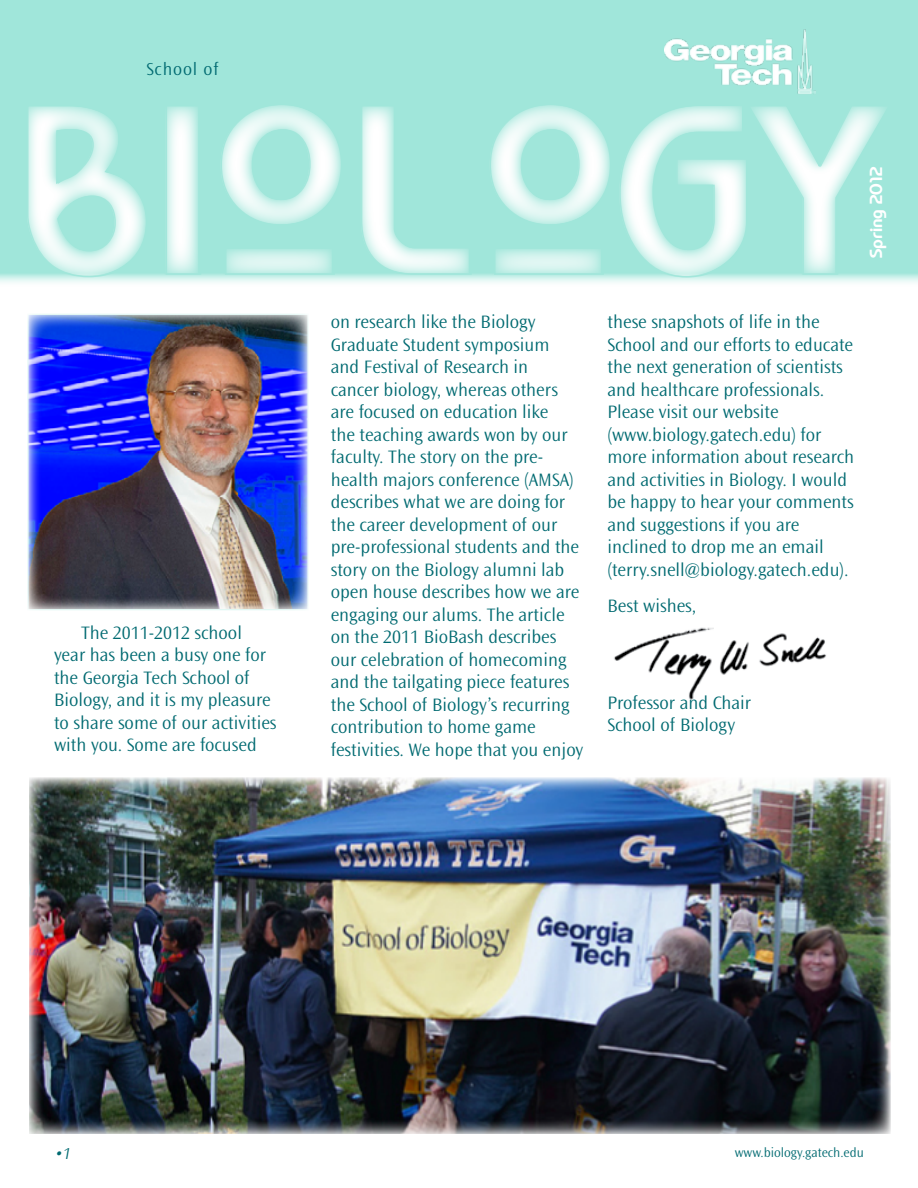
<style>
.page{position:relative;width:918px;height:1188px;background:#fff}
.page>*{position:absolute;margin:0;border:0;box-sizing:border-box;transform-origin:0 0}
.t1{font:18.75px/22.5px "Ocean Sans MM 310 475";color:#006a71}
.t2{font:18px "Worldof Water";color:#fff}
.t3{font:18px "Ocean Sans MM 310 475";letter-spacing:.05em;color:#006a71}
.t4{font:italic 16.5px "Ocean Sans MM 310 475";color:#006a71}
.t5{font:13.5px "Ocean Sans MM 310 475";color:#006a71}
</style>
<div class="page">
<div style="left:0;top:0;width:918px;height:287px;background:#a0e6da"></div>
<img style="left:30px;top:316px;width:276px;height:291px">
<div style="left:27px;top:313px;width:282px;height:297px;border:2px solid #a0e6da"></div>
<img style="left:614px;top:627px;width:213px;height:73px">
<svg style="left:26px;top:105px;width:867px;height:173px"></svg>
<img style="left:665px;top:29px;width:151px;height:65px">
<img style="left:29px;top:778px;width:862px;height:356px">
<p class="t3" style="left:146px;top:59px;width:74px">School of</p>
<p class="t1" style="left:54px;top:622px;width:224px;text-indent:27px">The 2011-2012 school year has been a busy one for the Georgia Tech School of<br>Biology, and it is my pleasure to share some of our activities with you. Some are focused</p>
<p class="t2" style="left:870px;top:258px;width:93px;rotate:-90deg">Spring 2012</p>
<p class="t1" style="left:331px;top:311px;width:254px">on research like the Biology<br>Graduate Student symposium<br>and Festival of Research in<br>cancer biology, whereas others are focused on education like<br>the teaching awards won by our faculty. The story on the pre&shy;health majors conference (AMSA) describes what we are doing for the career development of our pre-professional students and the story on the Biology alumni lab open house describes how we are engaging our alums. The article on the 2011 BioBash describes our celebration of homecoming and the tailgating piece features the School of Biology’s recurring contribution to home game festivities. We hope that you enjoy</p>
<p class="t1" style="left:608px;top:311px;width:248px">these snapshots of life in the<br>School and our efforts to educate the next generation of scientists and healthcare professionals.<br>Please visit our website (www.biology.gatech.edu) for more information about research and activities in Biology. I would be happy to hear your comments and suggestions if you are inclined to drop me an email (terry.snell@biology.gatech.edu).</p>
<p class="t1" style="left:608px;top:595px;width:90px">Best wishes,</p>
<p class="t1" style="left:608px;top:692px;width:145px">Professor and Chair<br>School of Biology</p>
<p class="t4" style="left:54px;top:1145px;width:21px">•1</p>
<p class="t5" style="left:735px;top:1145px;width:131px">www.biology.gatech.edu</p>
</div>
